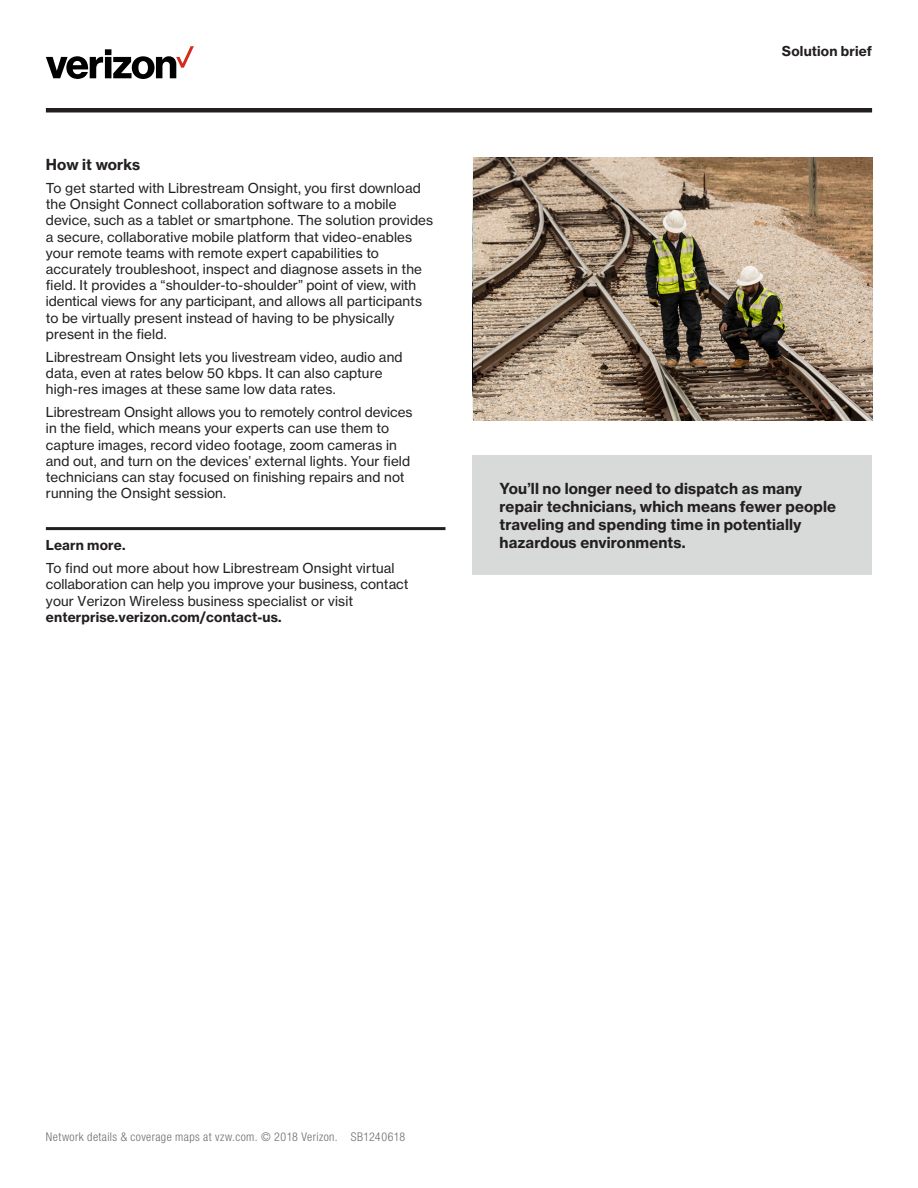
<style>
.page{position:relative;width:918px;height:1188px;background:#fff}
.page>*{position:absolute;margin:0;border:0;box-sizing:border-box;transform-origin:0 0}
._18_Body_Subhead_No{font:15px/18px "N Haas Grotesk TX Std 75 Bd";letter-spacing:.01em;color:#231f20}
._18_Body_Text_Span_2{font:13.5px/16.2px "N Haas Grotesk TX Std 55 Rg";letter-spacing:.01em;color:#231f20}
._18_CTA_Text{font:13.5px/16px "N Haas Grotesk TX Std 55 Rg";letter-spacing:.01em;color:#231f20}
.t1{font:13.5px "N Haas Grotesk TX Std 75 Bd";letter-spacing:.015em;color:#231f20}
._18_Legal_W_Footnote{font:300 condensed 12px "Helvetica Neue LT Std";letter-spacing:.035em;color:#6c6d70}
.s1{font-family:"N Haas Grotesk TX Std 75 Bd"}
</style>
<div class="page">
<hr style="left:46px;top:108px;width:826px;height:4px;background:#231f20">
<svg style="left:46px;top:46px;width:148px;height:33px"></svg>
<hr style="left:46px;top:527px;width:399px;height:3px;background:#231f20">
<img style="left:473px;top:158px;width:400px;height:262px">
<div style="left:472px;top:455px;width:400px;height:120px;background:#d8dada"></div>
<p class="_18_Body_Subhead_No" style="left:46px;top:156px;width:96px">How it works</p>
<p class="_18_Body_Text_Span_2" style="left:46px;top:180px;width:389px">To get started with Librestream Onsight, you first download the Onsight Connect collaboration software to a mobile device, such as a tablet or smartphone. The solution provides a secure, collaborative mobile platform that video-enables your remote teams with remote expert capabilities to accurately troubleshoot, inspect and diagnose assets in the field. It provides a “shoulder-to-shoulder” point of view, with identical views for any participant, and allows all participants to be virtually present instead of having to be physically present in the field.</p>
<p class="_18_Body_Text_Span_2" style="left:46px;top:349px;width:358px">Librestream Onsight lets you livestream video, audio and data, even at rates below 50 kbps. It can also capture high-res images at these same low data rates.</p>
<p class="_18_Body_Text_Span_2" style="left:46px;top:404px;width:368px">Librestream Onsight allows you to remotely control devices in the field, which means your experts can use them to capture images, record video footage, zoom cameras in and out, and turn on the devices’ external lights. Your field technicians can stay focused on finishing repairs and not running the Onsight session.</p>
<p class="_18_CTA_Text" style="left:46px;top:534px;width:350px;line-height:23px"><span class="s1">Learn more.<br></span>To find out more about how Librestream Onsight virtual</p>
<p class="_18_CTA_Text" style="left:46px;top:576px;width:364px">collaboration can help you improve your business, contact your Verizon Wireless business specialist or visit <span class="s1">enterprise.verizon.com/contact-us.</span></p>
<p class="t1" style="left:782px;top:43px;width:92px">Solution brief</p>
<p class="_18_Body_Subhead_No" style="left:500px;top:479px;width:338px">You’ll no longer need to dispatch as many repair technicians, which means fewer people traveling and spending time in potentially hazardous environments.</p>
<p class="_18_Legal_W_Footnote" style="left:46px;top:1130px;width:361px">Network details &amp; coverage maps at vzw.com. © 2018 Verizon. SB1240618</p>
</div>
